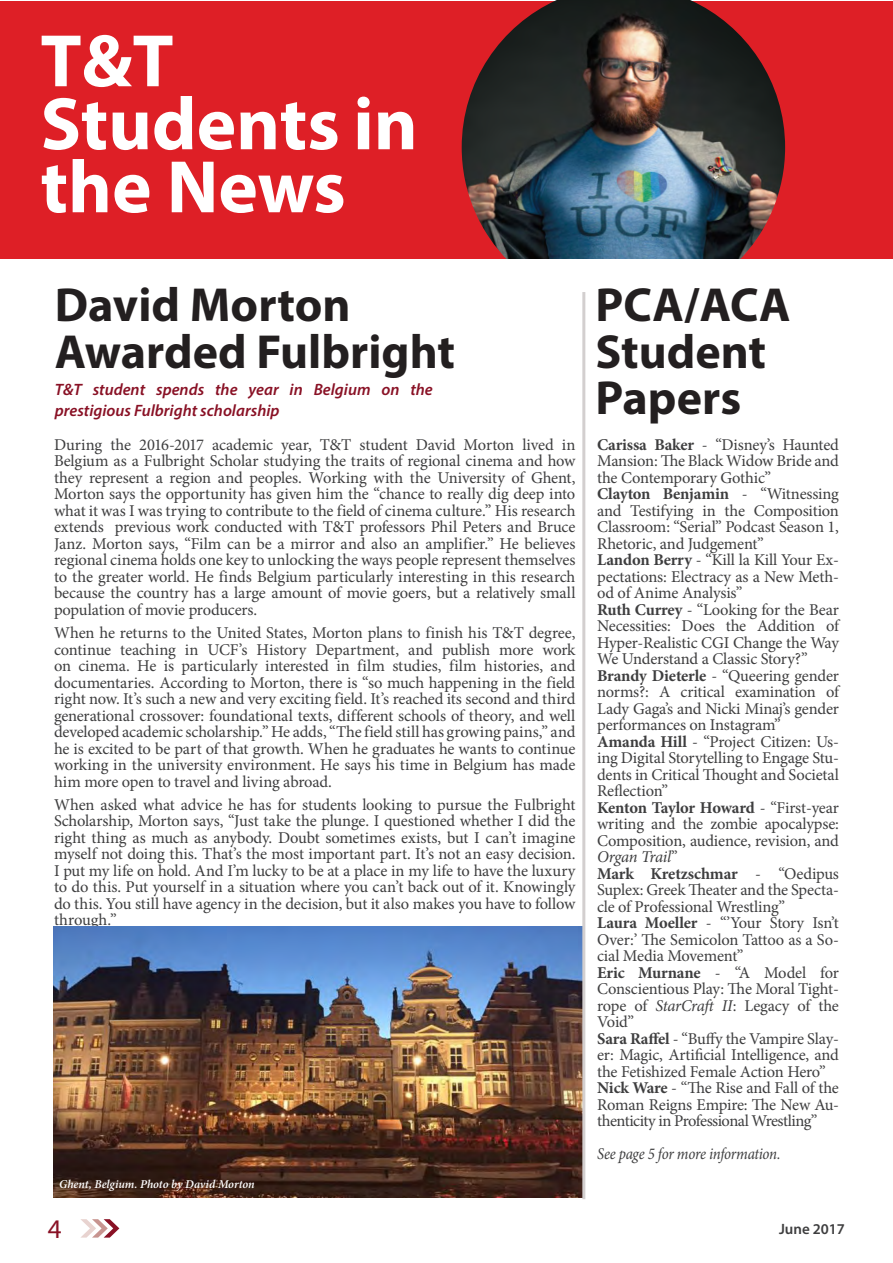
<style>
.page{position:relative;width:893px;height:1263px;background:#fff}
.page>*{position:absolute;margin:0;border:0;box-sizing:border-box;transform-origin:0 0}
._02_Article_Title{font:700 75px/63px "Myriad Pro";color:#fff}
._02_Article_Title-2{font:700 48px/46.5px "Myriad Pro";color:#231f20}
.t1{font:27px "Myriad Pro";color:#891125}
._05_body_text{font:16.5px/16.5px "Minion Pro";letter-spacing:-.01em;color:#3e3e3f;text-align:justify}
._05_body_text-2{font:italic 600 16.5px/21px "Myriad Pro";color:#891125}
.t2{font:italic 16.5px "Minion Pro";letter-spacing:-.02em;color:#3e3e3f;scale:.9 1}
.t3{font:600 15px "Myriad Pro";color:#3e3e3f}
.t4{font:italic 600 12px "Minion Pro";letter-spacing:-.005em;color:#fff}
.s1{font-weight:700}
.s2{font-style:italic}
</style>
<div class="page">
<div style="left:0;top:1px;width:893px;height:258px;background:#de1f26"></div>
<img style="left:462px;top:1px;width:323px;height:258px">
<img style="left:54px;top:927px;width:528px;height:271px">
<hr style="left:582px;top:292px;width:3px;height:907px;background:#d3cfcf">
<svg style="left:81px;top:1219px;width:38px;height:18px"></svg>
<p class="_02_Article_Title" style="left:41px;top:27px;width:379px">T&amp;T<br>Students in the News</p>
<p class="_02_Article_Title-2" style="left:55px;top:280px;width:402px">David Morton<br>Awarded Fulbright</p>
<p class="_02_Article_Title-2" style="left:595px;top:280px;width:197px">PCA/ACA<br>Student<br>Papers</p>
<p class="_05_body_text-2" style="left:55px;top:379px;width:380px">T&amp;T student spends the year in Belgium on the prestigious Fulbright scholarship</p>
<p class="_05_body_text" style="left:54px;top:436px;width:523px">During the 2016-2017 academic year, T&amp;T student David Morton lived in Belgium as a Fulbright Scholar studying the traits of regional cinema and how they represent a region and peoples. Working with the University of Ghent, Morton says the opportunity has given him the “chance to really dig deep into what it was I was trying to contribute to the field of cinema culture.” His research extends previous work conducted with T&amp;T professors Phil Peters and Bruce Janz. Morton says, “Film can be a mirror and also an amplifier.” He believes regional cinema holds one key to unlocking the ways people represent themselves to the greater world. He finds Belgium particularly interesting in this research because the country has a large amount of movie goers, but a relatively small population of movie producers.</p>
<p class="_05_body_text" style="left:54px;top:625px;width:523px">When he returns to the United States, Morton plans to finish his T&amp;T degree, continue teaching in UCF’s History Department, and publish more work on cinema. He is particularly interested in film studies, film histories, and documentaries. According to Morton, there is “so much happening in the field right now. It’s such a new and very exciting field. It’s reached its second and third generational crossover: foundational texts, different schools of theory, and well developed academic scholarship.” He adds, “The field still has growing pains,” and he is excited to be part of that growth. When he graduates he wants to continue working in the university environment. He says his time in Belgium has made him more open to travel and living abroad.</p>
<p class="_05_body_text" style="left:54px;top:796px;width:523px">When asked what advice he has for students looking to pursue the Fulbright Scholarship, Morton says, “Just take the plunge. I questioned whether I did the right thing as much as anybody. Doubt sometimes exists, but I can’t imagine myself not doing this. That’s the most important part. It’s not an easy decision.<br>I put my life on hold. And I’m lucky to be at a place in my life to have the luxury to do this. Put yourself in a situation where you can’t back out of it. Knowingly do this. You still have agency in the decision, but it also makes you have to follow through.”</p>
<p class="_05_body_text" style="left:597px;top:436px;width:243px"><span class="s1">Carissa Baker</span> - “Disney’s Haunted Mansion: The Black Widow Bride and the Contemporary Gothic”</p>
<p class="_05_body_text" style="left:597px;top:486px;width:243px"><span class="s1">Clayton Benjamin</span> - “Witnessing and Testifying in the Composition Classroom: “Serial” Podcast Season 1, Rhetoric, and Judgement”</p>
<p class="_05_body_text" style="left:597px;top:552px;width:243px"><span class="s1">Landon Berry</span> - “Kill la Kill Your Ex&shy;pectations: Electracy as a New Meth&shy;od of Anime Analysis”</p>
<p class="_05_body_text" style="left:597px;top:601px;width:243px"><span class="s1">Ruth Currey</span> - “Looking for the Bear Necessities: Does the Addition of Hyper-Realistic CGI Change the Way We Understand a Classic Story?”</p>
<p class="_05_body_text" style="left:597px;top:667px;width:243px"><span class="s1">Brandy Dieterle</span> - “Queering gender norms?: A critical examination of Lady Gaga’s and Nicki Minaj’s gender performances on Instagram”</p>
<p class="_05_body_text" style="left:597px;top:733px;width:243px"><span class="s1">Amanda Hill</span> - “Project Citizen: Us&shy;ing Digital Storytelling to Engage Stu&shy;dents in Critical Thought and Societal Reflection”</p>
<p class="_05_body_text" style="left:597px;top:799px;width:243px"><span class="s1">Kenton Taylor Howard</span> - “First-year writing and the zombie apocalypse:<br>Composition, audience, revision, and <span class="s2">Organ Trail</span>”</p>
<p class="_05_body_text" style="left:597px;top:865px;width:243px"><span class="s1">Mark Kretzschmar</span> - “Oedipus Suplex: Greek Theater and the Specta&shy;cle of Professional Wrestling”</p>
<p class="_05_body_text" style="left:597px;top:915px;width:243px"><span class="s1">Laura Moeller</span> - “’Your Story Isn’t Over:’ The Semicolon Tattoo as a So&shy;cial Media Movement”</p>
<p class="_05_body_text" style="left:597px;top:964px;width:243px"><span class="s1">Eric Murnane</span> - “A Model for Conscientious Play: The Moral Tight&shy;rope of <span class="s2">StarCraft II</span>: Legacy of the Void”</p>
<p class="_05_body_text" style="left:597px;top:1030px;width:243px"><span class="s1">Sara Raffel</span> - “Buffy the Vampire Slay&shy;er: Magic, Artificial Intelligence, and the Fetishized Female Action Hero”</p>
<p class="_05_body_text" style="left:597px;top:1080px;width:243px"><span class="s1">Nick Ware</span> - “The Rise and Fall of the Roman Reigns Empire: The New Au&shy;thenticity in Professional Wrestling”</p>
<p class="t2" style="left:597px;top:1143px;width:205px">See page 5 for more information.</p>
<p class="t4" style="left:59px;top:1175px;width:197px">Ghent, Belgium. Photo by David Morton</p>
<p class="t1" style="left:48px;top:1212px;width:15px">4</p>
<p class="t3" style="left:779px;top:1219px;width:68px">June 2017</p>
</div>
